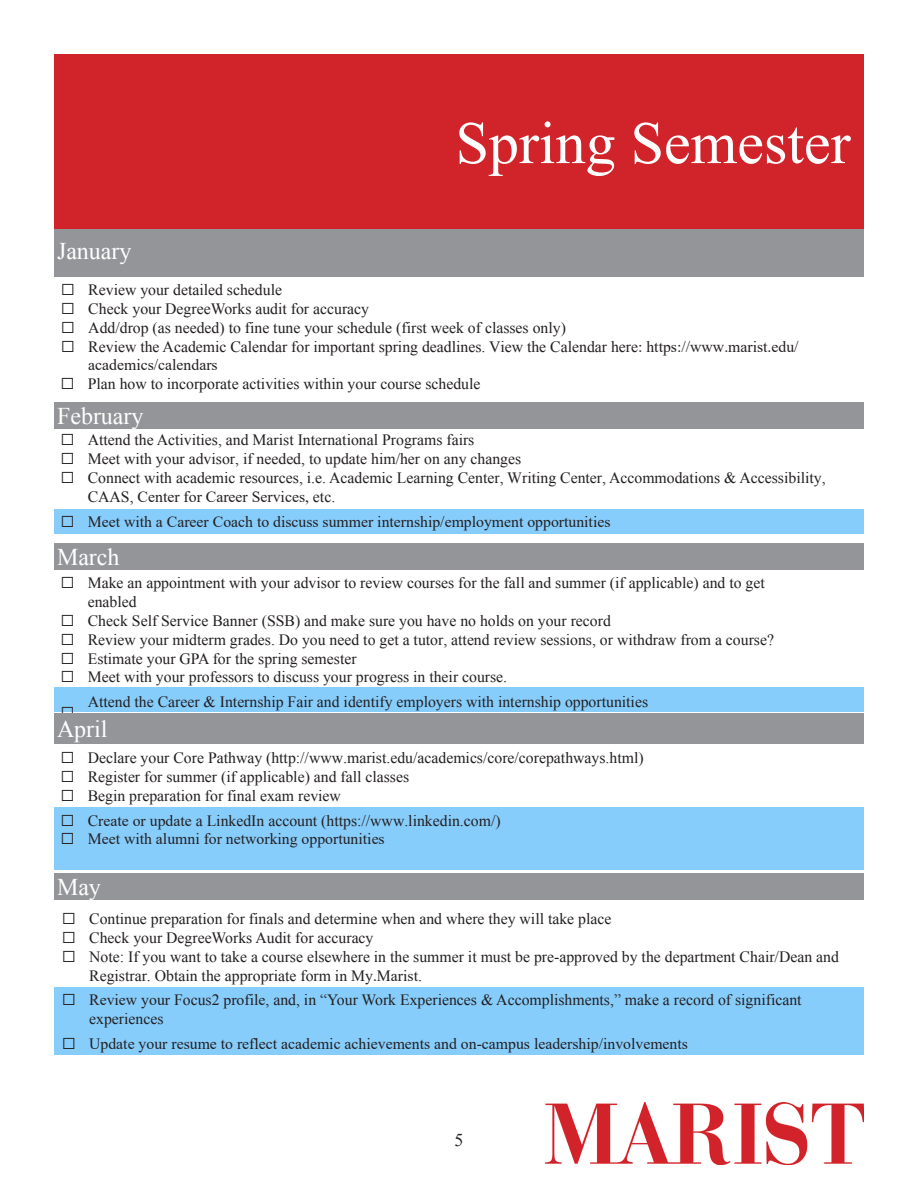
<style>
.page{position:relative;width:918px;height:1188px;background:#fff}
.page>*{position:absolute;margin:0;border:0;box-sizing:border-box;transform-origin:0 0}
.t1{font:60px "Times New Roman";color:#fff}
.t2{font:24px "Times New Roman";color:#fff}
.t3{font:18px "Times New Roman";color:#231f20}
.t4{font:15.75px/18.9px "Times New Roman";color:#231f20}
</style>
<div class="page">
<img style="left:546px;top:1103px;width:318px;height:62px">
<div style="left:54px;top:54px;width:810px;height:176px;background:#d1232a"></div>
<div style="left:54px;top:230px;width:810px;height:47px;background:#939598"></div>
<div style="left:54px;top:543px;width:810px;height:27px;background:#939598"></div>
<div style="left:54px;top:687px;width:810px;height:24px;background:#87cdfc"></div>
<div style="left:54px;top:402px;width:810px;height:27px;background:#939598"></div>
<div style="left:54px;top:509px;width:810px;height:24px;background:#87cdfc"></div>
<div style="left:54px;top:714px;width:810px;height:30px;background:#939598"></div>
<div style="left:54px;top:808px;width:810px;height:62px;background:#87cdfc"></div>
<div style="left:54px;top:873px;width:810px;height:27px;background:#939598"></div>
<div style="left:54px;top:987px;width:810px;height:68px;background:#87cdfc"></div>
<svg style="left:62px;top:711px;width:11px;height:3px"></svg>
<p class="t1" style="left:456px;top:101px;width:396px">Spring Semester</p>
<p class="t2" style="left:57px;top:234px;width:76px">January</p>
<p class="t4" style="left:61px;top:280px;width:222px">☐ Review your detailed schedule</p>
<p class="t4" style="left:61px;top:299px;width:309px">☐ Check your DegreeWorks audit for accuracy</p>
<p class="t4" style="left:61px;top:317px;width:506px">☐ Add/drop (as needed) to fine tune your schedule (first week of classes only)</p>
<p class="t4" style="left:61px;top:336px;width:739px">☐ Review the Academic Calendar for important spring deadlines. View the Calendar here: https://www.marist.edu/</p>
<p class="t4" style="left:88px;top:355px;width:131px">academics/calendars</p>
<p class="t4" style="left:61px;top:374px;width:421px">☐ Plan how to incorporate activities within your course schedule</p>
<p class="t2" style="left:57px;top:399px;width:88px">February</p>
<p class="t4" style="left:61px;top:430px;width:415px">☐ Attend the Activities, and Marist International Programs fairs</p>
<p class="t4" style="left:61px;top:449px;width:462px">☐ Meet with your advisor, if needed, to update him/her on any changes</p>
<p class="t4" style="left:61px;top:468px;width:766px">☐ Connect with academic resources, i.e. Academic Learning Center, Writing Center, Accommodations &amp; Accessibility,</p>
<p class="t4" style="left:88px;top:487px;width:249px">CAAS, Center for Career Services, etc.</p>
<p class="t4" style="left:61px;top:511px;width:551px">☐ Meet with a Career Coach to discuss summer internship/employment opportunities</p>
<p class="t2" style="left:57px;top:540px;width:64px">March</p>
<p class="t4" style="left:61px;top:573px;width:706px">☐ Make an appointment with your advisor to review courses for the fall and summer (if applicable) and to get</p>
<p class="t4" style="left:88px;top:592px;width:50px">enabled</p>
<p class="t4" style="left:61px;top:611px;width:552px">☐ Check Self Service Banner (SSB) and make sure you have no holds on your record</p>
<p class="t4" style="left:61px;top:629px;width:715px">☐ Review your midterm grades. Do you need to get a tutor, attend review sessions, or withdraw from a course?</p>
<p class="t4" style="left:61px;top:648px;width:297px">☐ Estimate your GPA for the spring semester</p>
<p class="t4" style="left:61px;top:667px;width:448px">☐ Meet with your professors to discuss your progress in their course.</p>
<p class="t4" style="left:88px;top:692px;width:562px">Attend the Career &amp; Internship Fair and identify employers with internship opportunities</p>
<p class="t2" style="left:57px;top:712px;width:52px">April</p>
<p class="t4" style="left:61px;top:748px;width:584px">☐ Declare your Core Pathway (http://www.marist.edu/academics/core/corepathways.html) ☐ Register for summer (if applicable) and fall classes<br>☐ Begin preparation for final exam review</p>
<p class="t4" style="left:61px;top:810px;width:441px">☐ Create or update a LinkedIn account (https://www.linkedin.com/) ☐ Meet with alumni for networking opportunities</p>
<p class="t2" style="left:57px;top:870px;width:45px">May</p>
<p class="t4" style="left:62px;top:909px;width:551px">☐ Continue preparation for finals and determine when and where they will take place</p>
<p class="t4" style="left:62px;top:928px;width:313px">☐ Check your DegreeWorks Audit for accuracy</p>
<p class="t4" style="left:62px;top:946px;width:778px">☐ Note: If you want to take a course elsewhere in the summer it must be pre-approved by the department Chair/Dean and</p>
<p class="t4" style="left:89px;top:965px;width:334px">Registrar. Obtain the appropriate form in My.Marist.</p>
<p class="t4" style="left:89px;top:990px;width:714px;text-indent:-27px">☐ Review your Focus2 profile, and, in “Your Work Experiences &amp; Accomplishments,” make a record of significant experiences</p>
<p class="t4" style="left:62px;top:1034px;width:627px">☐ Update your resume to reflect academic achievements and on-campus leadership/involvements</p>
<p class="t3" style="left:454px;top:1128px;width:10px">5</p>
</div>
